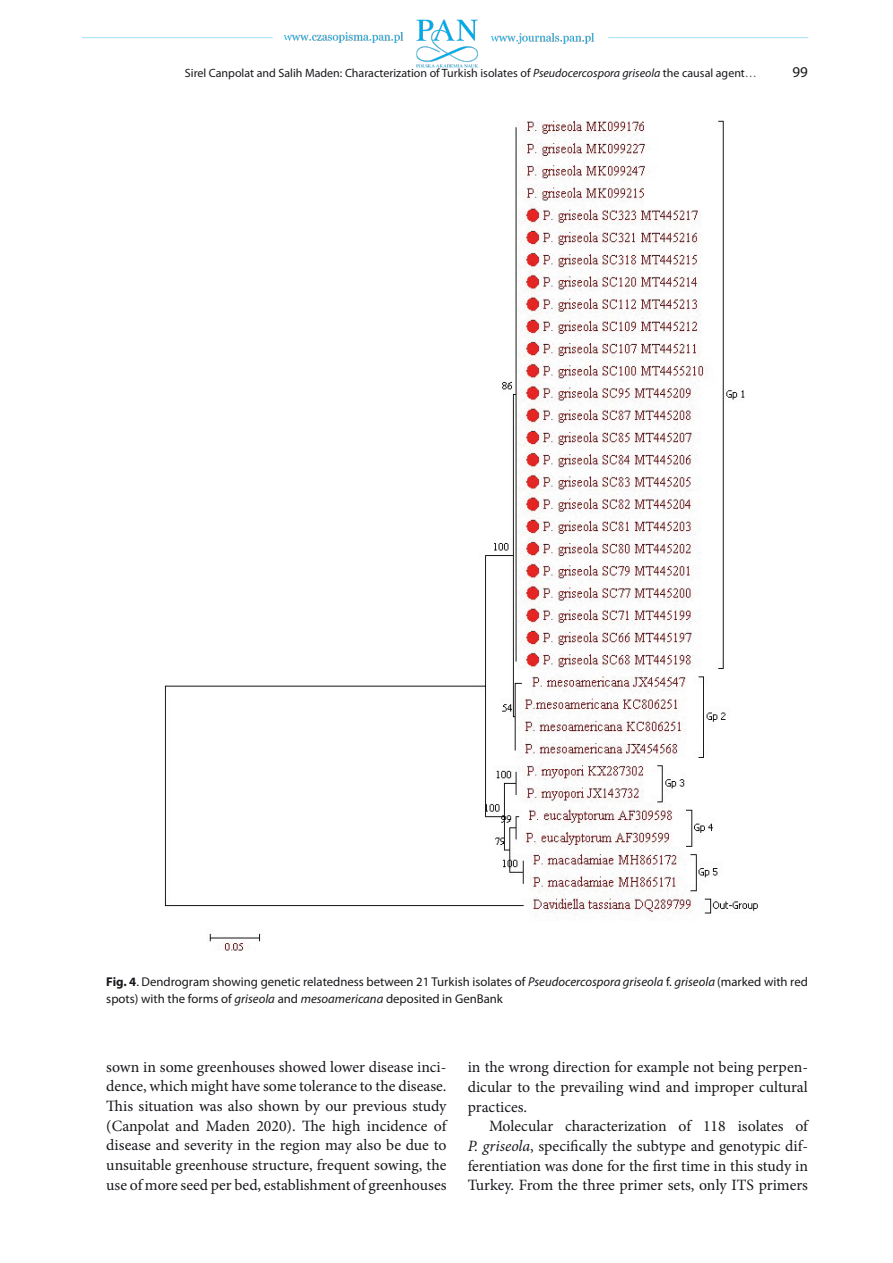
<style>
.page{position:relative;width:893px;height:1263px;background:#fff}
.page>*{position:absolute;margin:0;border:0;box-sizing:border-box;transform-origin:0 0}
.t1{font:15.75px/19.6px "Minion Pro";color:#1a171c;text-align:justify}
.t2{font:15px "Myriad Pro";color:#1a171c}
.t3{font:12.75px/17.2px "Myriad Pro";color:#1a171c}
.t4{font:12px "Myriad Pro";color:#1a171c}
.s1{font-style:italic}
.s2{color:#58585a}
.s3{font-weight:700}
</style>
<div class="page">
<img style="left:82px;top:19px;width:727px;height:49px">
<img style="left:164px;top:120px;width:594px;height:831px">
<p class="t4" style="left:185px;top:66px;width:573px">Sirel Canpolat and Salih Maden: Characterization of Turkish isolates of <span class="s1">Pseudocercospora griseola</span> the causal agent<span class="s2">…</span></p>
<p class="t2" style="left:792px;top:63px;width:17px">99</p>
<p class="t3" style="left:106px;top:973px;width:703px"><span class="s3">Fig. 4</span>. Dendrogram showing genetic relatedness between 21 Turkish isolates of <span class="s1">Pseudocercospora griseola</span> f. <span class="s1">griseola</span> (marked with red spots) with the forms of <span class="s1">griseola</span> and <span class="s1">mesoamericana</span> deposited in GenBank</p>
<p class="t1" style="left:106px;top:1057px;width:342px">sown in some greenhouses showed lower disease inci&shy;dence, which might have some tolerance to the disease.<br>This situation was also shown by our previous study (Canpolat and Maden 2020). The high incidence of disease and severity in the region may also be due to unsuitable greenhouse structure, frequent sowing, the use of more seed per bed, establishment of greenhouses</p>
<p class="t1" style="left:468px;top:1057px;width:342px">in the wrong direction for example not being perpen&shy;dicular to the prevailing wind and improper cultural practices.</p>
<p class="t1" style="left:468px;top:1116px;width:342px;text-indent:21px">Molecular characterization of 118 isolates of <span class="s1">P. griseola</span>, specifically the subtype and genotypic dif&shy;ferentiation was done for the first time in this study in Turkey. From the three primer sets, only ITS primers</p>
</div>
